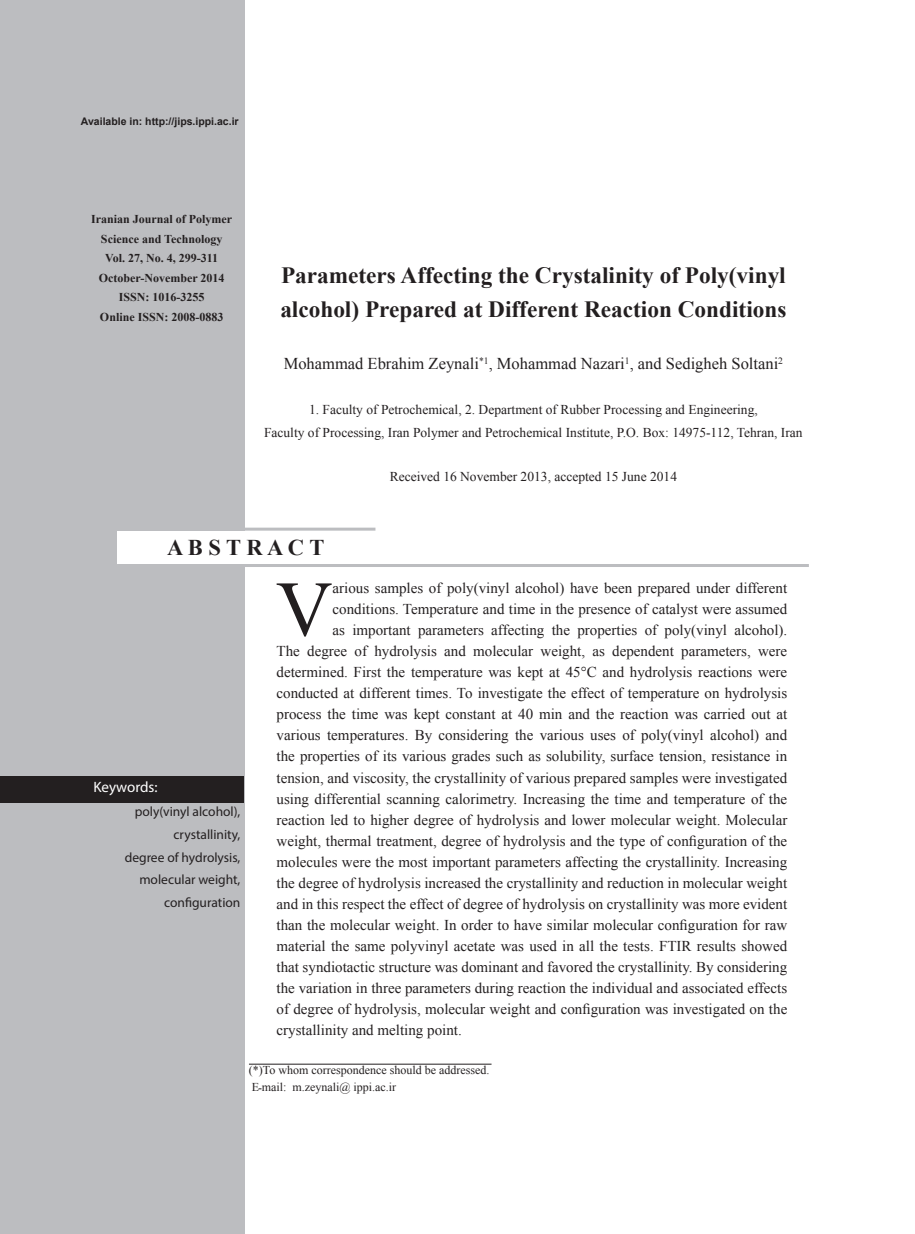
<style>
.page{position:relative;width:915px;height:1234px;background:#fff}
.page>*{position:absolute;margin:0;border:0;box-sizing:border-box;transform-origin:0 0}
.t1{font:78.45px "Times New Roman";color:#231f20}
.t2{font:700 23.25px/33px "Times New Roman";color:#231f20}
.t3{font:700 22.5px "Times New Roman";letter-spacing:.195em;color:#231f20}
.t4{font:16.5px "Times New Roman";color:#231f20}
.t5{font:15px/21px "Times New Roman";color:#231f20;text-align:right}
.t6{font:15px "Myriad Pro";color:#fff}
.t7{font:13.5px "Times New Roman";color:#231f20}
.t8{font:13.5px "Myriad Pro";color:#231f20}
.t9{font:700 12px "Times New Roman";color:#231f20}
.t10{font:12px "Times New Roman";color:#231f20}
.t11{font:700 10.5px "Arial";color:#231f20}
.t12{font:9.6px "Times New Roman";color:#231f20}
.s1{font-size:16.5px}
</style>
<div class="page">
<div style="left:0;top:0;width:244px;height:1233px;background:#bcbdc0"></div>
<div style="left:0;top:776px;width:243px;height:26px;background:#231f20"></div>
<div style="left:117px;top:530px;width:669px;height:35px;background:#fff"></div>
<hr style="left:117px;top:564px;width:691px;height:3px;background:#bcbdc0">
<hr style="left:243px;top:527px;width:132px;height:3px;background:#bcbdc0">
<hr style="left:249px;top:1063px;width:242px;height:1px;background:#231f20">
<p class="t11" style="left:81px;top:114px;width:159px">Available in: http://jips.ippi.ac i r.</p>
<p class="t9" style="left:91px;top:211px;width:143px">Iranian Journal of Polymer</p>
<p class="t9" style="left:101px;top:230px;width:123px">Science and Technology</p>
<p class="t9" style="left:105px;top:250px;width:114px">Vol. 27, No. 4, 299-311</p>
<p class="t9" style="left:99px;top:269px;width:127px">October-November 2014</p>
<p class="t9" style="left:119px;top:289px;width:87px">ISSN: 1016-3255</p>
<p class="t9" style="left:100px;top:308px;width:125px">Online ISSN: 2008-0883</p>
<p class="t2" style="left:280px;top:258px;width:507px">Parameters Affecting the Crystalinity of Poly(vinyl alcohol) Prepared at Different Reaction Conditions</p>
<p class="t12" style="left:624px;top:354px;width:6px">1</p>
<p class="t12" style="left:479px;top:354px;width:15px">1 <span class="s1">,</span>*</p>
<p class="t4" style="left:283px;top:352px;width:197px">Mohammad Ebrahim Zeynali</p>
<p class="t12" style="left:778px;top:354px;width:6px">2</p>
<p class="t7" style="left:309px;top:400px;width:450px">1. Faculty of Petrochemical, 2. Department of Rubber Processing and Engineering,</p>
<p class="t7" style="left:264px;top:423px;width:540px">Faculty of Processing, Iran Polymer and Petrochemical Institute O.P, . Box: 14975-112, Tehran, Iran</p>
<p class="t7" style="left:389px;top:467px;width:289px">Received 16 November 2013, accepted 15 June 2014</p>
<p class="t4" style="left:496px;top:352px;width:283px">Mohammad Nazari , and Sedigheh Soltani</p>
<h3 class="t3" style="left:167px;top:532px;width:158px">AB TS RACT</h3>
<p class="t6" style="left:93px;top:778px;width:66px">Keywords:</p>
<p class="t8" style="left:135px;top:803px;width:107px">poly(vinyl alcohol ,(</p>
<p class="t8" style="left:173px;top:826px;width:68px">crystallinity,</p>
<p class="t8" style="left:125px;top:848px;width:117px">degree of hydrolysis,</p>
<p class="t8" style="left:139px;top:871px;width:103px">molecular weight,</p>
<p class="t8" style="left:164px;top:893px;width:78px">configuration</p>
<p class="t5" style="left:332px;top:577px;width:456px">arious samples of poly(vinyl alcohol) have been prepared under different</p>
<p class="t1" style="left:276px;top:556px;width:58px">V</p>
<p class="t5" style="left:332px;top:598px;width:456px">conditions. Temperature and time in the presence of catalyst were assumed alcohol .(</p>
<p class="t5" style="left:352px;top:619px;width:60px">important</p>
<p class="t5" style="left:491px;top:619px;width:55px">affecting</p>
<p class="t5" style="left:551px;top:619px;width:20px">the</p>
<p class="t5" style="left:577px;top:619px;width:61px">properties</p>
<p class="t5" style="left:664px;top:619px;width:64px">poly(vinyl</p>
<p class="t5" style="left:644px;top:619px;width:14px">of</p>
<p class="t5" style="left:418px;top:619px;width:67px">parameters</p>
<p class="t5" style="left:332px;top:619px;width:14px">as</p>
<p class="t5" style="left:276px;top:640px;width:512px;text-align:left">The<br>determined. First the temperature was kept at 45°C and hydrolysis reactions were conducted at different times. To investigate the effect of temperature on hydrolysis process the time was kept constant at 40 min and the reaction was carried out at various temperatures. By considering the various uses of poly(vinyl alcohol) and the properties of its various grades such as solubility, surface tension, resistance in tension, and viscosity, the crystallinity of various prepared samples were investigated using differential scanning calorimetry. Increasing the time and temperature of the reaction led to higher degree of hydrolysis and lower molecular weight. Molecular weight, thermal treatment, degree of hydrolysis and the type of configuration of the molecules were the most important parameters affecting the crystallinity. Increasing the degree of hydrolysis increased the crystallinity and reduction in molecular weight and in this respect the effect of degree of hydrolysis on crystallinity was more evident than the molecular weight. In order to have similar molecular configuration for raw material the same polyvinyl acetate was used in all the tests. FTIR results showed that syndiotactic structure was dominant and favored the crystallinity. By considering the variation in three parameters during reaction the individual and associated effects of degree of hydrolysis, molecular weight and configuration was investigated on the crystallinity and melting point.</p>
<p class="t10" style="left:249px;top:1061px;width:242px">(*)To whom correspondence should be addressed.</p>
<p class="t10" style="left:252px;top:1078px;width:146px">Eـmail m: .zeynali@ ippi.ac i r.</p>
<p class="t5" style="left:307px;top:640px;width:41px">degree</p>
<p class="t5" style="left:374px;top:640px;width:64px">hydrolysis</p>
<p class="t5" style="left:444px;top:640px;width:23px">and</p>
<p class="t5" style="left:473px;top:640px;width:61px">molecular</p>
<p class="t5" style="left:540px;top:640px;width:46px">weight,</p>
<p class="t5" style="left:612px;top:640px;width:63px">dependent</p>
<p class="t5" style="left:354px;top:640px;width:14px">of</p>
<p class="t5" style="left:681px;top:640px;width:71px">parameters,</p>
<p class="t5" style="left:757px;top:640px;width:31px">were</p>
<p class="t5" style="left:592px;top:640px;width:14px">as</p>
</div>
